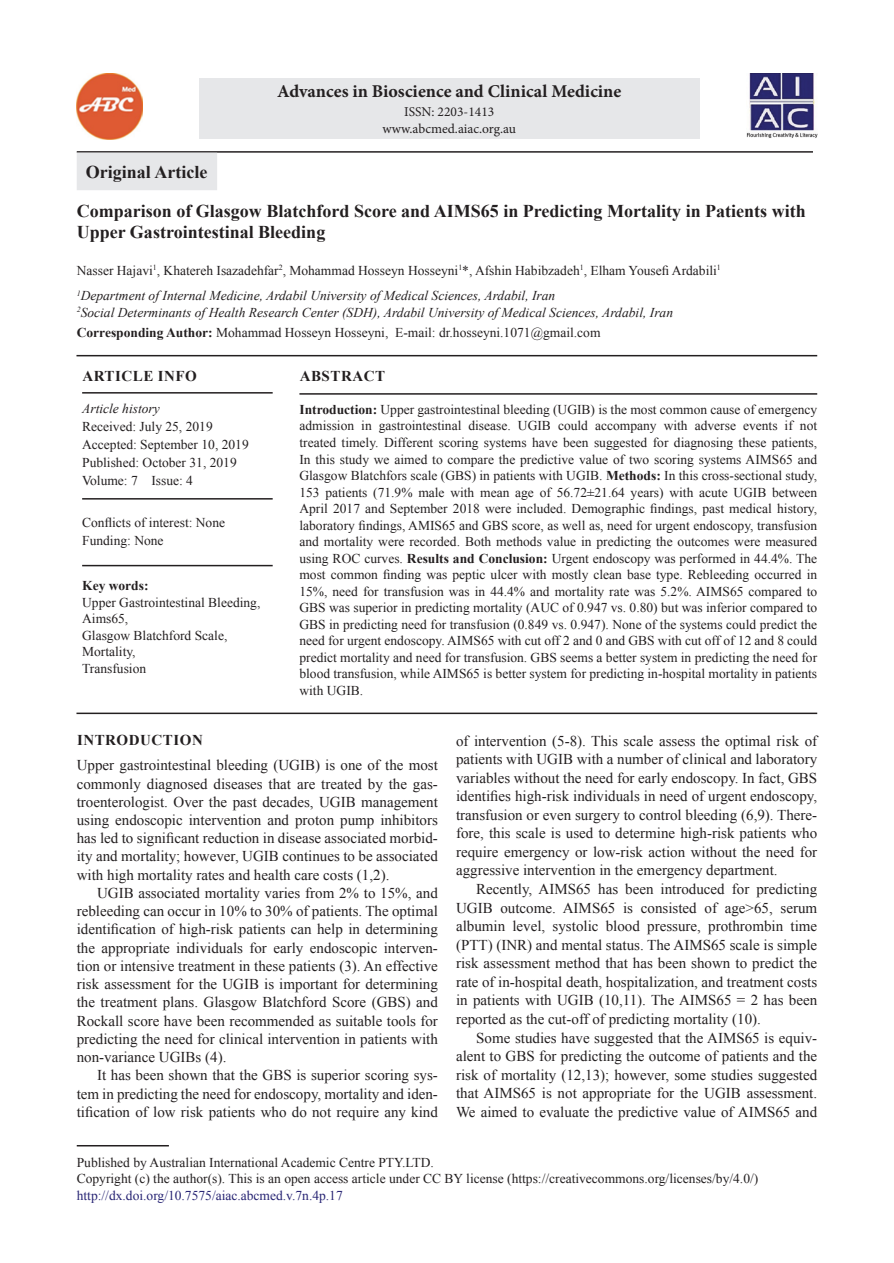
<style>
.page{position:relative;width:894px;height:1263px;background:#fff}
.page>*{position:absolute;margin:0;border:0;box-sizing:border-box;transform-origin:0 0}
.AT{font:700 18px/21px "Times New Roman";color:#231f20}
.J_Name{font:700 18px "Minion Pro";color:#231f20}
.AH{font:700 18px "Times New Roman";color:#231f20}
.TX{font:15px/18.6px "Times New Roman";color:#231f20;text-align:justify}
.TXFL{font:15px/18.3px "Times New Roman";color:#231f20;text-align:justify}
.ART_INFO{font:700 15px "Times New Roman";letter-spacing:.035em;color:#231f20}
.ABSH{font:700 15px "Times New Roman";letter-spacing:.035em;color:#231f20}
.ABS{font:13.5px/16.5px "Times New Roman";color:#231f20;text-align:justify}
.PUB_Details{font:13.5px/16.5px "Times New Roman";color:#231f20}
.AFF{font:italic 13.5px/16.5px "Times New Roman";color:#231f20}
.AU{font:13.5px "Times New Roman";color:#231f20}
.HIS{font:13.5px/18px "Times New Roman";color:#231f20}
.KWD{font:13.5px/16.5px "Times New Roman";color:#231f20}
.ADD{font:13.5px "Times New Roman";color:#231f20}
.HIS_1{font:13.5px/18px "Times New Roman";color:#231f20}
.ISSN_Web{font:13.5px "Minion Pro";color:#231f20}
.ISSN_Num{font:13.5px "Minion Pro";color:#231f20}
.s1{font-weight:700}
.s2{font-style:italic}
.s3{color:#282574}
</style>
<div class="page">
<hr style="left:77px;top:151px;width:735px;height:2px;background:#231f20">
<div style="left:77px;top:153px;width:140px;height:37px;background:#e6e7e9"></div>
<hr style="left:76px;top:355px;width:740px;height:1px;background:#231f20">
<hr style="left:299px;top:393px;width:517px;height:2px;background:#231f20">
<hr style="left:76px;top:712px;width:740px;height:2px;background:#231f20">
<hr style="left:77px;top:1145px;width:92px;height:1px;background:#231f20">
<div style="left:199px;top:78px;width:500px;height:61px;background:#e6e7e9"></div>
<img style="left:746px;top:73px;width:70px;height:65px">
<img style="left:77px;top:73px;width:65px;height:66px">
<hr style="left:82px;top:392px;width:190px;height:1px;background:#231f20">
<hr style="left:82px;top:498px;width:190px;height:1px;background:#231f20">
<hr style="left:82px;top:565px;width:190px;height:1px;background:#231f20">
<p class="J_Name" style="left:277px;top:79px;width:345px">Advances in Bioscience and Clinical Medicine</p>
<p class="ISSN_Num" style="left:404px;top:103px;width:92px">ISSN: 2203-1413</p>
<p class="ISSN_Web" style="left:382px;top:119px;width:135px">www.abcmed.aiac.org.au</p>
<p class="AH" style="left:86px;top:159px;width:123px">Original Article</p>
<p class="AT" style="left:77px;top:200px;width:730px">Comparison of Glasgow Blatchford Score and AIMS65 in Predicting Mortality in Patients with<br>Upper Gastrointestinal Bleeding</p>
<p class="AU" style="left:77px;top:260px;width:645px">Nasser Hajavi<sup>1</sup>, Khatereh Isazadehfar<sup>2</sup>, Mohammad Hosseyn Hosseyni<sup>1</sup>*, Afshin Habibzadeh<sup>1</sup>, Elham Yousefi Ardabili<sup>1</sup></p>
<p class="AFF" style="left:77px;top:287px;width:597px"><sup>1</sup>Department of Internal Medicine, Ardabil University of Medical Sciences, Ardabil, Iran<br><sup>2</sup>Social Determinants of Health Research Center (SDH), Ardabil University of Medical Sciences, Ardabil, Iran</p>
<p class="ADD" style="left:77px;top:323px;width:525px"><span class="s1">Corresponding Author:</span> Mohammad Hosseyn Hosseyni, E-mail: dr.hosseyni.1071@gmail.com</p>
<p class="ABSH" style="left:299px;top:365px;width:87px">ABSTRACT</p>
<p class="ABS" style="left:299px;top:401px;width:519px"><span class="s1">Introduction:</span> Upper gastrointestinal bleeding (UGIB) is the most common cause of emergency admission in gastrointestinal disease. UGIB could accompany with adverse events if not treated timely. Different scoring systems have been suggested for diagnosing these patients, In this study we aimed to compare the predictive value of two scoring systems AIMS65 and Glasgow Blatchfors scale (GBS) in patients with UGIB. <span class="s1">Methods:</span> In this cross-sectional study, 153 patients (71.9% male with mean age of 56.72±21.64 years) with acute UGIB between April 2017 and September 2018 were included. Demographic findings, past medical history, laboratory findings, AMIS65 and GBS score, as well as, need for urgent endoscopy, transfusion and mortality were recorded. Both methods value in predicting the outcomes were measured using ROC curves. <span class="s1">Results and Conclusion:</span> Urgent endoscopy was performed in 44.4%. The most common finding was peptic ulcer with mostly clean base type. Rebleeding occurred in 15%, need for transfusion was in 44.4% and mortality rate was 5.2%. AIMS65 compared to GBS was superior in predicting mortality (AUC of 0.947 vs. 0.80) but was inferior compared to GBS in predicting need for transfusion (0.849 vs. 0.947). None of the systems could predict the need for urgent endoscopy. AIMS65 with cut off 2 and 0 and GBS with cut off of 12 and 8 could predict mortality and need for transfusion. GBS seems a better system in predicting the need for blood transfusion, while AIMS65 is better system for predicting in-hospital mortality in patients with UGIB.</p>
<p class="ART_INFO" style="left:82px;top:365px;width:116px">ARTICLE INFO</p>
<p class="HIS" style="left:82px;top:399px;width:132px"><span class="s2">Article history<br></span>Received: July 25, 2019</p>
<p class="HIS" style="left:82px;top:435px;width:168px">Accepted: September 10, 2019</p>
<p class="HIS" style="left:82px;top:453px;width:156px">Published: October 31, 2019<br>Volume: 7 Issue: 4</p>
<p class="HIS_1" style="left:82px;top:512px;width:144px">Conflicts of interest: None<br>Funding: None</p>
<p class="KWD" style="left:82px;top:577px;width:180px"><span class="s1">Key words:<br></span>Upper Gastrointestinal Bleeding,<br>Aims65,<br>Glasgow Blatchford Scale,<br>Mortality,<br>Transfusion</p>
<p class="TX" style="left:456px;top:730px;width:362px">of intervention (5-8). This scale assess the optimal risk of patients with UGIB with a number of clinical and laboratory variables without the need for early endoscopy. In fact, GBS identifies high-risk individuals in need of urgent endoscopy, transfusion or even surgery to control bleeding (6,9). There&shy;fore, this scale is used to determine high-risk patients who require emergency or low-risk action without the need for aggressive intervention in the emergency department.</p>
<p class="TX" style="left:456px;top:879px;width:362px;text-indent:20px">Recently, AIMS65 has been introduced for predicting UGIB outcome. AIMS65 is consisted of age&gt;65, serum albumin level, systolic blood pressure, prothrombin time (PTT) (INR) and mental status. The AIMS65 scale is simple risk assessment method that has been shown to predict the rate of in-hospital death, hospitalization, and treatment costs in patients with UGIB (10,11). The AIMS65 = 2 has been reported as the cut-off of predicting mortality (10).</p>
<p class="TX" style="left:456px;top:1027px;width:362px;text-indent:20px">Some studies have suggested that the AIMS65 is equiv&shy;alent to GBS for predicting the outcome of patients and the risk of mortality (12,13); however, some studies suggested that AIMS65 is not appropriate for the UGIB assessment.<br>We aimed to evaluate the predictive value of AIMS65 and</p>
<h1 class="ART_INFO" style="left:77px;top:729px;width:127px">INTRODUCTION</h1>
<p class="TXFL" style="left:77px;top:755px;width:362px">Upper gastrointestinal bleeding (UGIB) is one of the most commonly diagnosed diseases that are treated by the gas&shy;troenterologist. Over the past decades, UGIB management using endoscopic intervention and proton pump inhibitors has led to significant reduction in disease associated morbid&shy;ity and mortality; however, UGIB continues to be associated with high mortality rates and health care costs (1,2).</p>
<p class="TX" style="left:77px;top:883px;width:362px;text-indent:20px">UGIB associated mortality varies from 2% to 15%, and rebleeding can occur in 10% to 30% of patients. The optimal identification of high-risk patients can help in determining the appropriate individuals for early endoscopic interven&shy;tion or intensive treatment in these patients (3). An effective risk assessment for the UGIB is important for determining the treatment plans. Glasgow Blatchford Score (GBS) and Rockall score have been recommended as suitable tools for predicting the need for clinical intervention in patients with non-variance UGIBs (4).</p>
<p class="TX" style="left:77px;top:1065px;width:362px;text-indent:20px">It has been shown that the GBS is superior scoring sys&shy;tem in predicting the need for endoscopy, mortality and iden&shy;tification of low risk patients who do not require any kind</p>
<p class="PUB_Details" style="left:77px;top:1153px;width:682px">Published by Australian International Academic Centre PTY.LTD.<br>Copyright (c) the author(s). This is an open access article under CC BY license (https://creativecommons.org/licenses/by/4.0/) <span class="s3">http://dx.doi.org/10.7575/aiac.abcmed.v.7n.4p.17</span></p>
</div>
